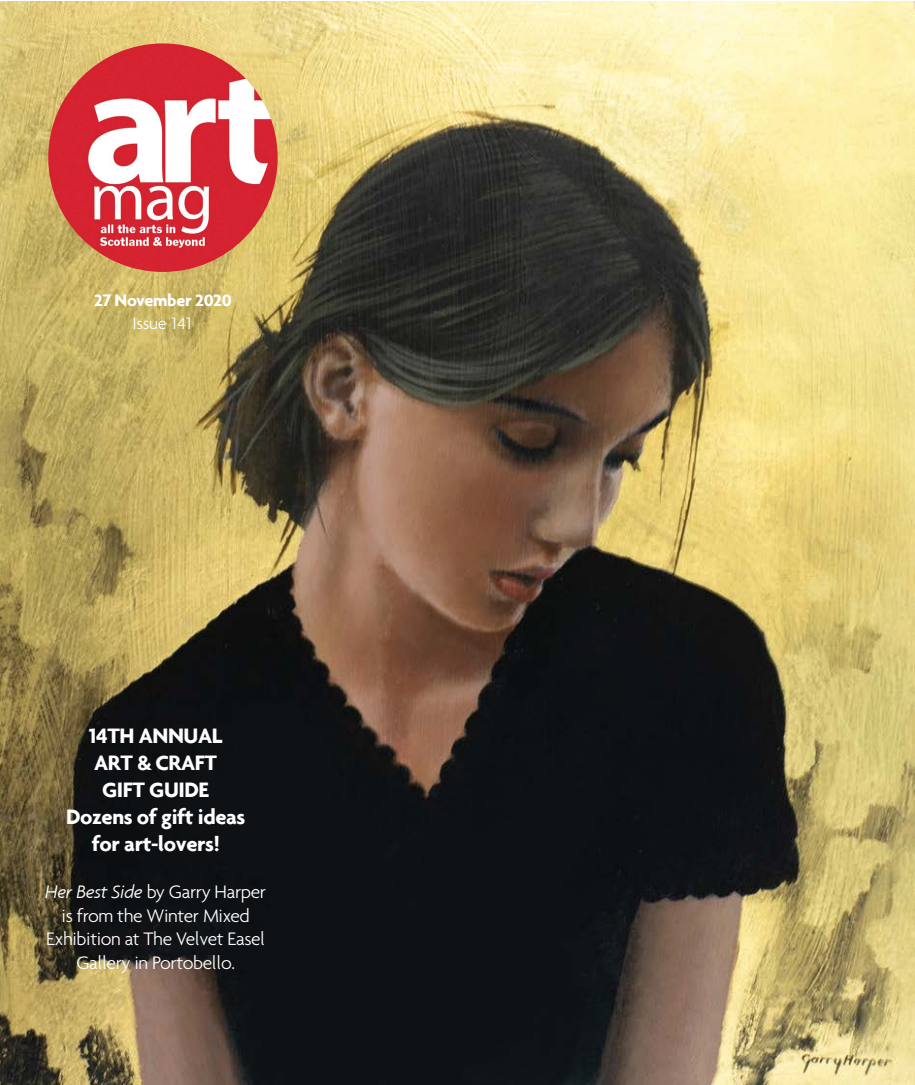
<style>
.page{position:relative;width:915px;height:1085px;background:#fff}
.page>*{position:absolute;margin:0;border:0;box-sizing:border-box;transform-origin:0 0}
.t1{font:700 22.5px/27px "Agenda";letter-spacing:-.02em;color:#fff;text-align:center}
.t2{font:300 19.5px/23.4px "Agenda";letter-spacing:-.02em;color:#fff;text-align:center}
.t3{font:700 18px "Agenda";letter-spacing:-.02em;color:#fff}
.t4{font:300 18px "Agenda";letter-spacing:-.025em;color:#fff}
.s1{font-style:italic}
</style>
<div class="page">
<img style="left:0;top:1px;width:914px;height:1083px">
<img style="left:48px;top:43px;width:229px;height:229px">
<p class="t3" style="left:94px;top:289px;width:139px">27 November 2020</p>
<p class="t4" style="left:133px;top:312px;width:62px">Issue 141</p>
<p class="t1" style="left:66px;top:721px;width:181px">14TH ANNUAL<br>ART &amp; CRAFT<br>GIFT GUIDE<br>Dozens of gift ideas for art-lovers!</p>
<p class="t2" style="left:45px;top:879px;width:222px"><span class="s1">Her Best Side</span> by Garry Harper is from the Winter Mixed<br>Exhibition at The Velvet Easel<br>Gallery in Portobello.</p>
</div>
